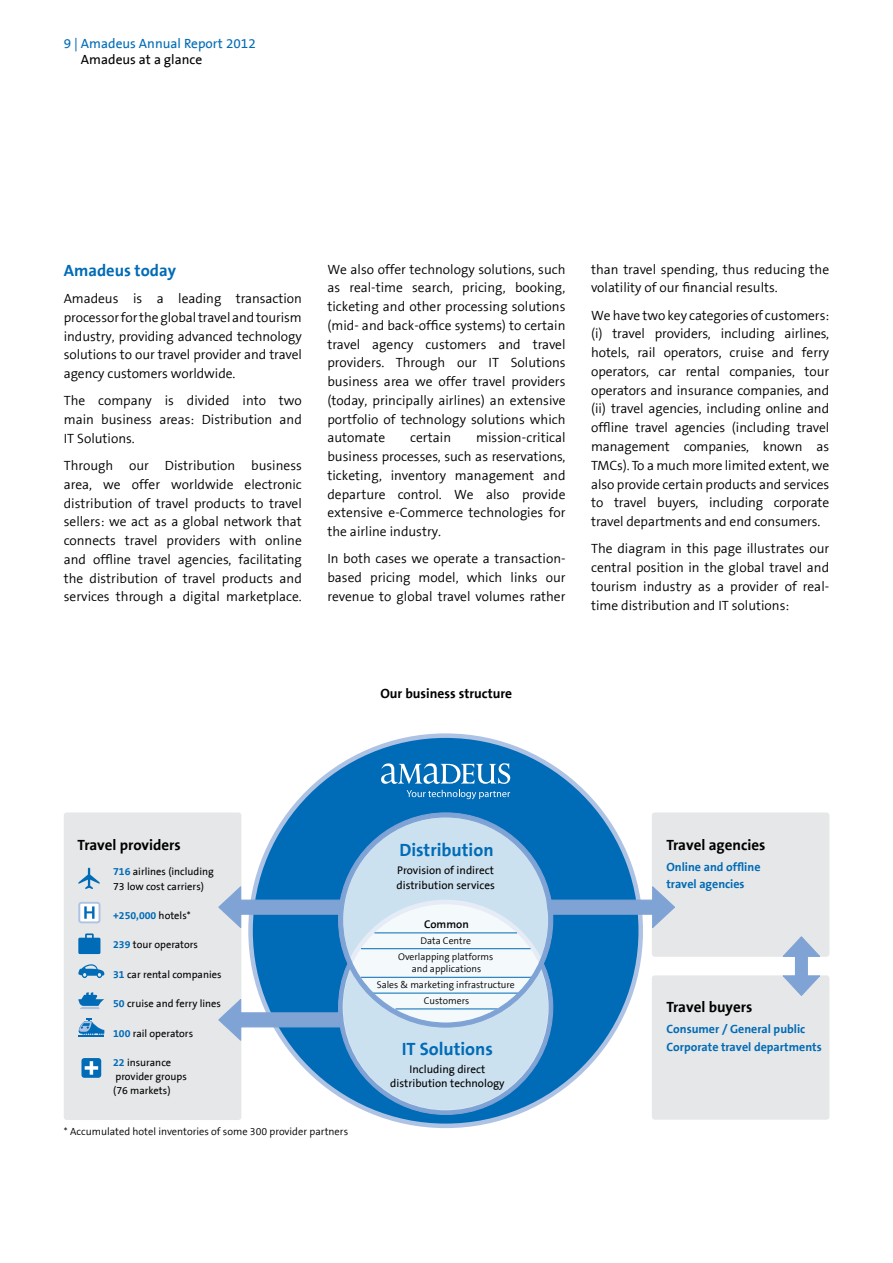
<style>
.page{position:relative;width:893px;height:1263px;background:#fff}
.page>*{position:absolute;margin:0;border:0;box-sizing:border-box;transform-origin:0 0}
.t1{font:700 18px "The Sans B7";color:#006bb6}
.t2{font:700 16.5px "The Sans B7";color:#006bb6}
.t3{font:700 15px "The Sans B7";color:#000}
.t4{font:300 13.5px/18.8px "The Sans B4";color:#000;text-align:justify}
.t5{font:13.5px "The Sans B5 Plain";color:#006bb6}
.t6{font:700 13.5px "The Sans B7";color:#000}
.t7{font:13.5px "The Sans B5 Plain";color:#000}
.t8{font:700 12px/17.4px "The Sans B7";color:#006bb6}
.t9{font:11.25px/14.2px "The Sans B5 Plain";color:#000;text-align:center}
.t10{font:600 11.25px "The Sans B6";color:#000}
.t11{font:10.5px/14.1px "The Sans B5 Plain";color:#000}
.t12{font:300 10.5px "The Sans B4";color:#000}
.t13{font:700 10.5px "The Sans B7";color:#006bb6}
.t14{font:300 9.75px/15.8px "The Sans B4";color:#000;text-align:center}
.s1{font-family:"The Sans B7";font-weight:700;color:#006bb6}
.s2{font-family:"The Sans B5 Plain";font-weight:400;color:#000}
</style>
<div class="page">
<div style="left:64px;top:812px;width:177px;height:308px;background:#e6e7e8;border-radius:3px"></div>
<svg style="left:78px;top:1019px;width:26px;height:17px"></svg>
<svg style="left:78px;top:868px;width:22px;height:21px"></svg>
<svg style="left:78px;top:902px;width:22px;height:21px"></svg>
<div style="left:80px;top:904px;width:19px;height:17px;background:#fff"></div>
<svg style="left:84px;top:906px;width:11px;height:13px"></svg>
<svg style="left:78px;top:964px;width:26px;height:14px"></svg>
<svg style="left:78px;top:992px;width:26px;height:17px"></svg>
<div style="left:81px;top:1058px;width:20px;height:20px;background:#006bb6;border-radius:3px"></div>
<svg style="left:85px;top:1061px;width:13px;height:14px"></svg>
<svg style="left:78px;top:933px;width:22px;height:21px"></svg>
<div style="left:251px;top:736px;width:390px;height:390px;background:#006bb6;border-radius:50%"></div>
<svg style="left:227px;top:1028px;width:327px;height:87px"></svg>
<div style="left:652px;top:812px;width:177px;height:145px;background:#e6e7e8;border-radius:3px"></div>
<div style="left:652px;top:975px;width:177px;height:145px;background:#e6e7e8;border-radius:3px"></div>
<svg style="left:381px;top:763px;width:129px;height:21px"></svg>
<svg style="left:407px;top:790px;width:103px;height:9px"></svg>
<div style="left:343px;top:904px;width:206px;height:206px;background:#cce1f0;border-radius:50%"></div>
<svg style="left:217px;top:812px;width:459px;height:216px"></svg>
<svg style="left:783px;top:936px;width:37px;height:60px"></svg>
<p class="t5" style="left:64px;top:37px;width:194px">9 | Amadeus Annual Report 2012</p>
<p class="t7" style="left:81px;top:53px;width:123px">Amadeus at a glance</p>
<p class="t2" style="left:64px;top:262px;width:114px">Amadeus today</p>
<p class="t4" style="left:64px;top:290px;width:240px">Amadeus is a leading transaction processor for the global travel and tourism industry, providing advanced technology solutions to our travel provider and travel agency customers worldwide.</p>
<p class="t4" style="left:64px;top:392px;width:240px">The company is divided into two main business areas: Distribution and IT Solutions.</p>
<p class="t4" style="left:64px;top:457px;width:240px">Through our Distribution business area, we offer worldwide electronic distribution of travel products to travel sellers: we act as a global network that connects travel providers with online and offline travel agencies, facilitating the distribution of travel products and services through a digital marketplace.</p>
<p class="t4" style="left:327px;top:260px;width:240px">We also offer technology solutions, such as real-time search, pricing, booking, ticketing and other processing solutions (mid- and back-office systems) to certain travel agency customers and travel providers. Through our IT Solutions business area we offer travel providers (today, principally airlines) an extensive portfolio of technology solutions which automate</p>
<p class="t4" style="left:327px;top:429px;width:240px;text-indent:149px">mission-critical business processes, such as reservations, ticketing, inventory management and departure control. We also provide extensive e-Commerce technologies for the airline industry.</p>
<p class="t4" style="left:327px;top:550px;width:240px">In both cases we operate a transaction&shy;based pricing model, which links our revenue to global travel volumes rather</p>
<p class="t4" style="left:410px;top:429px;width:43px">certain</p>
<p class="t4" style="left:591px;top:260px;width:240px">than travel spending, thus reducing the volatility of our financial results.</p>
<p class="t4" style="left:591px;top:306px;width:240px">We have two key categories of customers: (i) travel providers, including airlines, hotels, rail operators, cruise and ferry operators, car rental companies, tour operators and insurance companies, and (ii) travel agencies, including online and offline travel agencies (including travel management companies, known as TMCs). To a much more limited extent, we also provide certain products and services to travel buyers, including corporate travel departments and end consumers.</p>
<p class="t4" style="left:591px;top:540px;width:240px">The diagram in this page illustrates our central position in the global travel and tourism industry as a provider of real&shy;time distribution and IT solutions:</p>
<p class="t6" style="left:380px;top:687px;width:133px">Our business structure</p>
<p class="t3" style="left:78px;top:837px;width:105px">Travel providers</p>
<p class="t11" style="left:113px;top:865px;width:102px"><span class="s1">716</span> airlines (including<br>73 low cost carriers)</p>
<p class="t13" style="left:113px;top:910px;width:79px">+250,000 <span class="s2">hotels*</span></p>
<p class="t11" style="left:113px;top:938px;width:86px"><span class="s1">239</span> tour operators</p>
<p class="t11" style="left:113px;top:968px;width:110px"><span class="s1">31</span> car rental companies</p>
<p class="t11" style="left:113px;top:997px;width:109px"><span class="s1">50</span> cruise and ferry lines</p>
<p class="t11" style="left:113px;top:1026px;width:81px"><span class="s1">100</span> rail operators</p>
<p class="t11" style="left:113px;top:1056px;width:75px"><span class="s1">22</span> insurance provider groups (76 markets)</p>
<p class="t12" style="left:64px;top:1126px;width:286px">* Accumulated hotel inventories of some 300 provider partners</p>
<h1 class="t1" style="left:399px;top:840px;width:96px">Distribution</h1>
<p class="t9" style="left:396px;top:864px;width:100px;text-align:left">Provision of indirect distribution services</p>
<p class="t10" style="left:424px;top:918px;width:46px">Common</p>
<p class="t14" style="left:398px;top:933px;width:97px">Data Centre<br>Overlapping platforms</p>
<p class="t14" style="left:377px;top:962px;width:140px">and applications<br>Sales &amp; marketing infrastructure<br>Customers</p>
<h1 class="t1" style="left:402px;top:1039px;width:93px">IT Solutions</h1>
<p class="t9" style="left:390px;top:1063px;width:116px">Including direct distribution technology</p>
<p class="t3" style="left:666px;top:837px;width:100px">Travel agencies</p>
<p class="t8" style="left:666px;top:858px;width:96px">Online and offline travel agencies</p>
<p class="t3" style="left:666px;top:999px;width:88px">Travel buyers</p>
<p class="t8" style="left:666px;top:1021px;width:157px;line-height:17.9px">Consumer / General public<br>Corporate travel departments</p>
</div>
